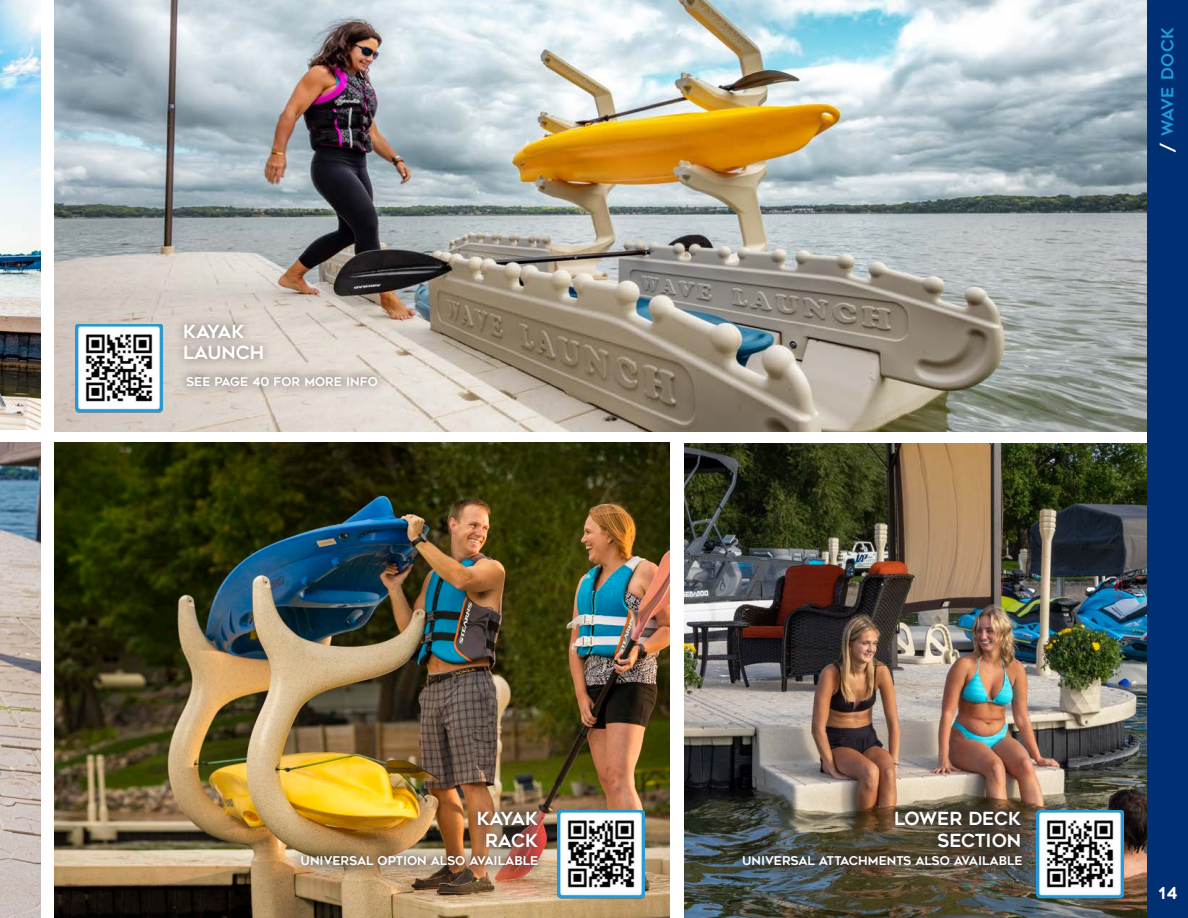
<style>
.page{position:relative;width:1188px;height:918px;background:#fff}
.page>*{position:absolute;margin:0;border:0;box-sizing:border-box;transform-origin:0 0}
.t1{font:18px "Geometos Rounded";letter-spacing:-.01em;color:#fff}
.t2{font:16.5px "Geometos Rounded";letter-spacing:.025em;color:#1d99d6}
.t3{font:16.5px "Geometos Rounded";color:#fff}
.t4{font:12px "Geometos Rounded";color:#fff}
.s1{color:#fff}
</style>
<div class="page">
<img style="left:54px;top:0;width:1094px;height:432px">
<img style="left:684px;top:443px;width:464px;height:475px">
<img style="left:0;top:0;width:40px;height:430px">
<img style="left:54px;top:442px;width:616px;height:476px">
<img style="left:0;top:442px;width:40px;height:476px">
<div style="left:1148px;top:0;width:40px;height:918px;background:#002f73"></div>
<svg style="left:881px;top:797px;width:153px;height:45px"></svg>
<div style="left:886px;top:803px;width:143px;height:54px;background:#231f20;opacity:.75"></div>
<svg style="left:463px;top:798px;width:88px;height:44px"></svg>
<div style="left:469px;top:803px;width:77px;height:53px;background:#231f20;opacity:.75"></div>
<img style="left:287px;top:842px;width:265px;height:39px">
<div style="left:292px;top:847px;width:254px;height:28px;background:#231f20;opacity:.75"></div>
<div style="left:173px;top:362px;width:218px;height:39px;background:#231f20;opacity:.12"></div>
<div style="left:178px;top:367px;width:209px;height:28px;background:#231f20;opacity:.75"></div>
<div style="left:170px;top:310px;width:108px;height:65px;background:#231f20;opacity:.12"></div>
<div style="left:175px;top:316px;width:97px;height:53px;background:#231f20;opacity:.53"></div>
<img style="left:75px;top:324px;width:88px;height:88px">
<img style="left:557px;top:810px;width:88px;height:88px">
<img style="left:1036px;top:810px;width:88px;height:88px">
<svg style="left:729px;top:842px;width:307px;height:39px;background:#4b4d43"></svg>
<div style="left:734px;top:847px;width:297px;height:28px;background:#231f20;opacity:.75"></div>
<p class="t1" style="left:183px;top:321px;width:63px">kAYAK</p>
<p class="t1" style="left:183px;top:343px;width:83px">LAUNCH</p>
<p class="t4" style="left:186px;top:374px;width:193px">SEE PAGE 40 FOR MORE INFO</p>
<p class="t1" style="left:477px;top:809px;width:63px">kAYAK</p>
<p class="t1" style="left:485px;top:830px;width:55px">RACK</p>
<p class="t4" style="left:301px;top:854px;width:239px">UNIVERSAL OPTION ALSO AVAILABLE</p>
<p class="t2" style="left:1158px;top:152px;width:126px;rotate:-90deg"><span class="s1">/</span> WAVE DOCK</p>
<p class="t1" style="left:894px;top:809px;width:128px">LOWER DECK</p>
<p class="t1" style="left:937px;top:830px;width:86px">SECTION</p>
<p class="t4" style="left:742px;top:854px;width:282px">UNIVERSAL ATTACHMENTS ALSO AVAILABLE</p>
<p class="t3" style="left:1159px;top:884px;width:20px">14</p>
</div>
